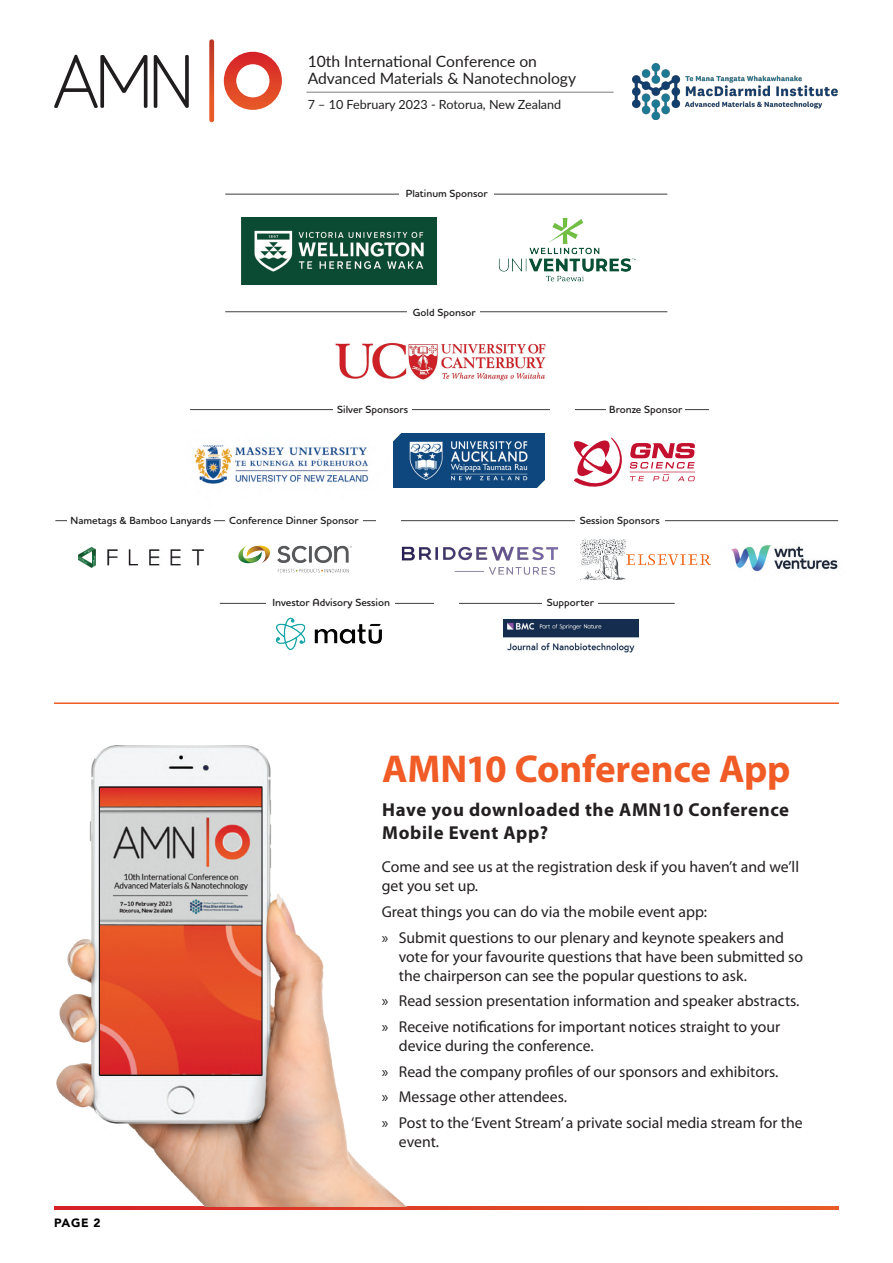
<style>
.page{position:relative;width:893px;height:1263px;background:#fff}
.page>*{position:absolute;margin:0;border:0;box-sizing:border-box;transform-origin:0 0}
.t1{font:700 39px "Myriad Pro";letter-spacing:-.005em;color:#f15b26}
.t2{font:700 18.75px/22.5px "Myriad Pro";letter-spacing:.035em;color:#231f20}
.t3{font:15.75px/25.7px "Myriad Pro";color:#231f20}
.t4{font:15.75px/17.4px "Lato";color:#211e1e}
.t5{font:12.6px "Lato";color:#211e1e}
.t6{font:900 12px "Avenir";color:#000}
.t7{font:600 10.5px "Houschka Rounded";color:#211e1e}
</style>
<div class="page">
<hr style="left:306px;top:92px;width:308px;height:1px;background:#808180">
<svg style="left:54px;top:55px;width:93px;height:53px"></svg>
<svg style="left:154px;top:55px;width:35px;height:53px"></svg>
<svg style="left:224px;top:52px;width:58px;height:58px"></svg>
<svg style="left:209px;top:39px;width:5px;height:83px"></svg>
<img style="left:633px;top:63px;width:205px;height:56px">
<svg style="left:54px;top:1206px;width:785px;height:4px;background:#de472e"></svg>
<hr style="left:225px;top:311px;width:442px;height:1px;background:#3e3e3f">
<img style="left:335px;top:343px;width:211px;height:38px">
<img style="left:194px;top:445px;width:175px;height:39px">
<img style="left:498px;top:217px;width:138px;height:65px">
<img style="left:393px;top:434px;width:151px;height:54px">
<img style="left:241px;top:218px;width:196px;height:66px">
<svg style="left:573px;top:437px;width:122px;height:50px"></svg>
<img style="left:79px;top:547px;width:126px;height:21px">
<img style="left:238px;top:545px;width:114px;height:28px">
<img style="left:401px;top:546px;width:158px;height:28px">
<img style="left:731px;top:545px;width:107px;height:27px">
<img style="left:276px;top:617px;width:106px;height:33px">
<img style="left:504px;top:620px;width:134px;height:33px">
<img style="left:581px;top:539px;width:130px;height:41px">
<hr style="left:225px;top:194px;width:442px;height:1px;background:#3e3e3f">
<hr style="left:190px;top:409px;width:519px;height:1px;background:#3e3e3f">
<hr style="left:55px;top:520px;width:783px;height:1px;background:#3e3e3f">
<hr style="left:220px;top:603px;width:455px;height:1px;background:#3e3e3f">
<div style="left:399px;top:189px;width:95px;height:11px;background:#fff"></div>
<div style="left:407px;top:307px;width:73px;height:11px;background:#fff"></div>
<div style="left:68px;top:515px;width:146px;height:11px;background:#fff"></div>
<div style="left:225px;top:515px;width:137px;height:11px;background:#fff"></div>
<div style="left:266px;top:598px;width:129px;height:10px;background:#fff"></div>
<div style="left:542px;top:598px;width:56px;height:10px;background:#fff"></div>
<div style="left:576px;top:515px;width:89px;height:11px;background:#fff"></div>
<div style="left:333px;top:403px;width:79px;height:11px;background:#fff"></div>
<div style="left:606px;top:403px;width:79px;height:11px;background:#fff"></div>
<div style="left:551px;top:405px;width:24px;height:9px;background:#fff"></div>
<div style="left:377px;top:516px;width:24px;height:9px;background:#fff"></div>
<div style="left:434px;top:599px;width:25px;height:9px;background:#fff"></div>
<img style="left:57px;top:745px;width:349px;height:461px">
<hr style="left:54px;top:702px;width:785px;height:2px;background:#f15b26">
<p class="t4" style="left:308px;top:52px;width:270px">10th International Conference on<br>Advanced Materials &amp; Nanotechnology</p>
<p class="t5" style="left:308px;top:95px;width:255px">7 – 10 February 2023 - Rotorua, New Zealand</p>
<p class="t7" style="left:406px;top:187px;width:83px">Platinum Sponsor</p>
<p class="t7" style="left:413px;top:305px;width:64px">Gold Sponsor</p>
<p class="t7" style="left:337px;top:402px;width:73px">Silver Sponsors</p>
<p class="t7" style="left:609px;top:402px;width:75px">Bronze Sponsor</p>
<p class="t7" style="left:71px;top:513px;width:142px">Nametags &amp; Bamboo Lanyards</p>
<p class="t7" style="left:229px;top:513px;width:131px">Conference Dinner Sponsor</p>
<p class="t7" style="left:580px;top:513px;width:82px">Session Sponsors</p>
<p class="t7" style="left:272px;top:595px;width:119px">Investor Advisory Session</p>
<p class="t7" style="left:547px;top:595px;width:49px">Supporter</p>
<h1 class="t1" style="left:382px;top:744px;width:410px">AMN10 Conference App</h1>
<p class="t6" style="left:54px;top:1213px;width:48px">PAGE 2</p>
<p class="t2" style="left:382px;top:798px;width:408px">Have you downloaded the AMN10 Conference<br>Mobile Event App?</p>
<p class="t3" style="left:382px;top:857px;width:419px;line-height:18.9px">Come and see us at the registration desk if you haven’t and we’ll get you set up.</p>
<p class="t3" style="left:382px;top:899px;width:404px">Great things you can do via the mobile event app:<br>» Submit questions to our plenary and keynote speakers and</p>
<p class="t3" style="left:399px;top:947px;width:406px;line-height:18.9px">vote for your favourite questions that have been submitted so the chairperson can see the popular questions to ask.</p>
<p class="t3" style="left:382px;top:988px;width:419px">» Read session presentation information and speaker abstracts. » Receive notifications for important notices straight to your</p>
<p class="t3" style="left:382px;top:1032px;width:422px;text-indent:17px">device during the conference.<br>» Read the company profiles of our sponsors and exhibitors.<br>» Message other attendees.<br>» Post to the ‘Event Stream’ a private social media stream for the</p>
<p class="t3" style="left:399px;top:1128px;width:42px">event.</p>
</div>
